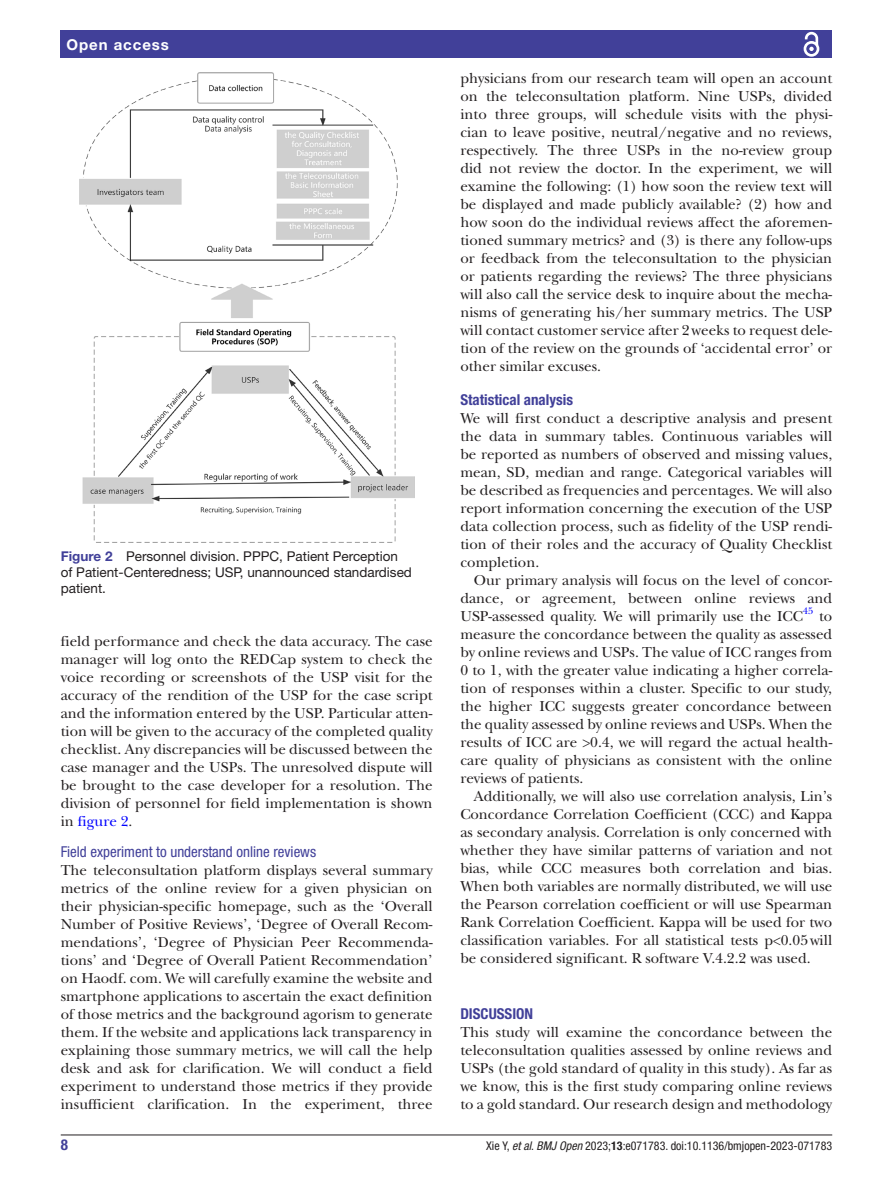
<style>
.page{position:relative;width:893px;height:1191px;background:#fff}
.page>*{position:absolute;margin:0;border:0;box-sizing:border-box;transform-origin:0 0}
.t1{font:15px/18px "New Baskerville";color:#231f20;text-align:justify}
.t2{font:condensed 15px "Helvetica Neue LT Std";color:#414099}
.t3{font:700 condensed 15px "Helvetica Neue LT Std";color:#414099}
.t4{font:700 15px "Helvetica Neue LT Std";letter-spacing:.065em;color:#fff}
.t5{font:13.5px/16.2px "Helvetica Neue LT Std";color:#231f20}
.t6{font:condensed 12px "Helvetica Neue LT Std";color:#231f20}
.t7{font:9.9px "New Baskerville";color:#00f}
.s1{font-weight:700;color:#414099}
.s2{color:#00f}
.s3{font-style:italic}
.s4{font-weight:700}
</style>
<div class="page">
<hr style="left:61px;top:1134px;width:771px;height:1px;background:#231f20">
<div style="left:61px;top:31px;width:771px;height:27px;background:#414099"></div>
<svg style="left:803px;top:31px;width:17px;height:26px"></svg>
<img style="left:79px;top:73px;width:335px;height:470px">
<p class="t4" style="left:66px;top:35px;width:104px">Open access</p>
<p class="t5" style="left:61px;top:547px;width:353px"><span class="s1">Figure 2</span> Personnel division. PPPC, Patient Perception of Patient-Centeredness; USP, unannounced standardised patient.</p>
<p class="t1" style="left:61px;top:632px;width:373px">field performance and check the data accuracy. The case manager will log onto the REDCap system to check the voice recording or screenshots of the USP visit for the accuracy of the rendition of the USP for the case script and the information entered by the USP. Particular atten&shy;tion will be given to the accuracy of the completed quality checklist. Any discrepancies will be discussed between the case manager and the USPs. The unresolved dispute will be brought to the case developer for a resolution. The division of personnel for field implementation is shown in <span class="s2">figure 2</span>.</p>
<p class="t2" style="left:61px;top:843px;width:257px">Field experiment to understand online reviews</p>
<p class="t1" style="left:61px;top:861px;width:373px">The teleconsultation platform displays several summary metrics of the online review for a given physician on their physician-specific homepage, such as the ‘Overall Number of Positive Reviews’, ‘Degree of Overall Recom&shy;mendations’, ‘Degree of Physician Peer Recommenda&shy;tions’ and ‘Degree of Overall Patient Recommendation’ on Haodf. com. We will carefully examine the website and smartphone applications to ascertain the exact definition of those metrics and the background agorism to generate them. If the website and applications lack transparency in explaining those summary metrics, we will call the help desk and ask for clarification. We will conduct a field experiment to understand those metrics if they provide insufficient clarification. In the experiment, three</p>
<p class="t1" style="left:460px;top:69px;width:373px">physicians from our research team will open an account on the teleconsultation platform. Nine USPs, divided into three groups, will schedule visits with the physi&shy;cian to leave positive, neutral/negative and no reviews, respectively. The three USPs in the no-review group did not review the doctor. In the experiment, we will examine the following: (1) how soon the review text will be displayed and made publicly available? (2) how and how soon do the individual reviews affect the aforemen&shy;tioned summary metrics? and (3) is there any follow-ups or feedback from the teleconsultation to the physician or patients regarding the reviews? The three physicians will also call the service desk to inquire about the mecha&shy;nisms of generating his/her summary metrics. The USP will contact customer service after 2weeks to request dele&shy;tion of the review on the grounds of ‘accidental error’ or other similar excuses.</p>
<p class="t3" style="left:460px;top:390px;width:114px">Statistical analysis</p>
<p class="t1" style="left:460px;top:409px;width:373px">We will first conduct a descriptive analysis and present the data in summary tables. Continuous variables will be reported as numbers of observed and missing values, mean, SD, median and range. Categorical variables will be described as frequencies and percentages. We will also report information concerning the execution of the USP data collection process, such as fidelity of the USP rendi&shy;tion of their roles and the accuracy of Quality Checklist completion.</p>
<p class="t1" style="left:460px;top:571px;width:373px;text-indent:13px">Our primary analysis will focus on the level of concor&shy;dance, or agreement, between online reviews and USP-assessed quality. We will primarily use the ICC</p>
<p class="t7" style="left:803px;top:605px;width:12px">45</p>
<p class="t1" style="left:460px;top:607px;width:373px;text-indent:359px">to measure the concordance between the quality as assessed by online reviews and USPs. The value of ICC ranges from 0 to 1, with the greater value indicating a higher correla&shy;tion of responses within a cluster. Specific to our study, the higher ICC suggests greater concordance between the quality assessed by online reviews and USPs. When the results of ICC are &gt;0.4, we will regard the actual health&shy;care quality of physicians as consistent with the online reviews of patients.</p>
<p class="t1" style="left:460px;top:787px;width:373px;text-indent:14px">Additionally, we will also use correlation analysis, Lin’s Concordance Correlation Coefficient (CCC) and Kappa as secondary analysis. Correlation is only concerned with whether they have similar patterns of variation and not bias, while CCC measures both correlation and bias.<br>When both variables are normally distributed, we will use the Pearson correlation coefficient or will use Spearman Rank Correlation Coefficient. Kappa will be used for two classification variables. For all statistical tests p&lt;0.05will be considered significant. R software V.4.2.2 was used.</p>
<p class="t3" style="left:460px;top:1005px;width:74px">DISCUSSION</p>
<p class="t1" style="left:460px;top:1023px;width:373px">This study will examine the concordance between the teleconsultation qualities assessed by online reviews and USPs (the gold standard of quality in this study). As far as we know, this is the first study comparing online reviews to a gold standard. Our research design and methodology</p>
<p class="t3" style="left:61px;top:1135px;width:9px">8</p>
<p class="t6" style="left:486px;top:1138px;width:348px">Xie Y, <span class="s3">et al</span>. <span class="s3">BMJ Open</span> 2023;<span class="s4">13</span>:e071783. doi:10.1136/bmjopen-2023-071783</p>
</div>
